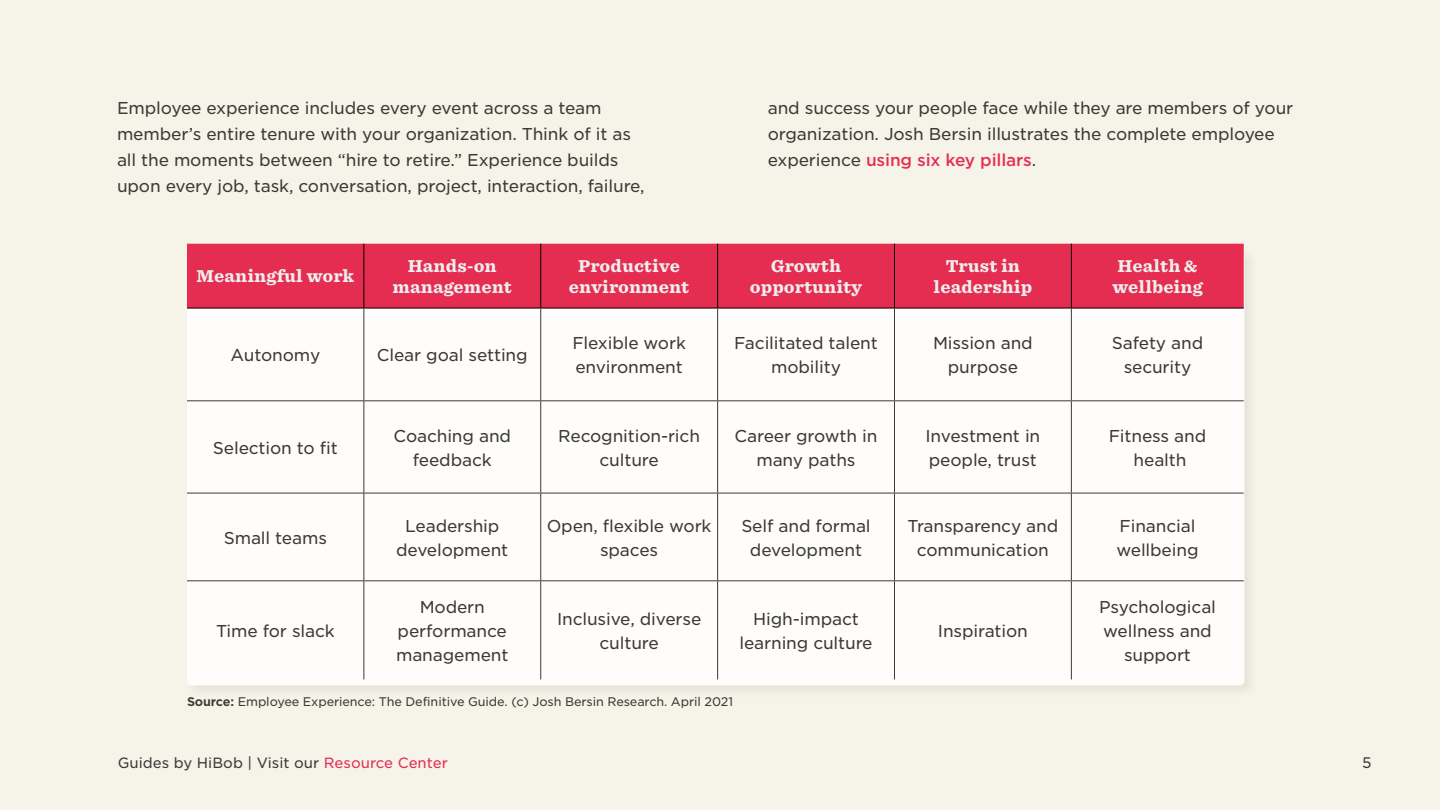
<style>
.page{position:relative;width:1440px;height:810px;background:#f6f3e8}
.page>*{position:absolute;margin:0;border:0;box-sizing:border-box;transform-origin:0 0}
.H3_Sub_title{font:16.5px/24px "Gotham S Sm";letter-spacing:-.01em;color:#3a3a37;text-align:center}
.Body_text{font:16.5px/26.2px "Gotham S Sm";letter-spacing:-.01em;color:#3a3a37}
.H3_Sub_title-2{font:900 16.5px/21px "Sentinel S Sm";color:#efeeed;text-align:center}
.t1{font:14.7px "Gotham S Sm";color:#3a3a37}
.t2{font:14.25px "Gotham S Sm";color:#3a3a37}
.Body_text-2{font:12px "Gotham S Sm";letter-spacing:-.01em;color:#3a3a37}
.s1{font-weight:500;color:#e52c51}
.s2{font-weight:700}
.s3{color:#e52c51}
</style>
<div class="page">
<div style="left:184px;top:247px;width:1074px;height:452px;background:#f1eee3"></div>
<div style="left:187px;top:250px;width:1057px;height:435px;background:#fffdfb;border-radius:4px"></div>
<div style="left:187px;top:244px;width:1057px;height:64px;background:#e52c51"></div>
<hr style="left:363px;top:244px;width:1px;height:64px;background:#000">
<hr style="left:540px;top:244px;width:1px;height:64px;background:#000">
<hr style="left:717px;top:244px;width:1px;height:64px;background:#000">
<hr style="left:894px;top:244px;width:1px;height:64px;background:#000">
<hr style="left:1071px;top:244px;width:1px;height:64px;background:#000">
<hr style="left:187px;top:308px;width:177px;height:1px;background:#000">
<hr style="left:364px;top:308px;width:177px;height:1px;background:#000">
<hr style="left:541px;top:308px;width:177px;height:1px;background:#000">
<hr style="left:718px;top:308px;width:176px;height:1px;background:#000">
<hr style="left:894px;top:308px;width:177px;height:1px;background:#000">
<hr style="left:1071px;top:308px;width:173px;height:1px;background:#000">
<hr style="left:363px;top:308px;width:1px;height:92px;background:#3a3a37">
<hr style="left:540px;top:308px;width:1px;height:92px;background:#3a3a37">
<hr style="left:717px;top:308px;width:1px;height:92px;background:#3a3a37">
<hr style="left:894px;top:308px;width:1px;height:92px;background:#3a3a37">
<hr style="left:1071px;top:308px;width:1px;height:92px;background:#3a3a37">
<hr style="left:187px;top:400px;width:177px;height:1px;background:#3a3a37">
<hr style="left:364px;top:400px;width:177px;height:1px;background:#3a3a37">
<hr style="left:363px;top:401px;width:1px;height:92px;background:#3a3a37">
<hr style="left:541px;top:400px;width:177px;height:1px;background:#3a3a37">
<hr style="left:540px;top:401px;width:1px;height:92px;background:#3a3a37">
<hr style="left:718px;top:400px;width:176px;height:1px;background:#3a3a37">
<hr style="left:717px;top:401px;width:1px;height:92px;background:#3a3a37">
<hr style="left:894px;top:400px;width:177px;height:1px;background:#3a3a37">
<hr style="left:894px;top:401px;width:1px;height:92px;background:#3a3a37">
<hr style="left:1071px;top:400px;width:173px;height:1px;background:#3a3a37">
<hr style="left:1071px;top:401px;width:1px;height:92px;background:#3a3a37">
<hr style="left:187px;top:493px;width:177px;height:1px;background:#3a3a37">
<hr style="left:364px;top:493px;width:177px;height:1px;background:#3a3a37">
<hr style="left:363px;top:493px;width:1px;height:87px;background:#3a3a37">
<hr style="left:541px;top:493px;width:177px;height:1px;background:#3a3a37">
<hr style="left:540px;top:493px;width:1px;height:87px;background:#3a3a37">
<hr style="left:718px;top:493px;width:176px;height:1px;background:#3a3a37">
<hr style="left:717px;top:493px;width:1px;height:87px;background:#3a3a37">
<hr style="left:894px;top:493px;width:177px;height:1px;background:#3a3a37">
<hr style="left:894px;top:493px;width:1px;height:87px;background:#3a3a37">
<hr style="left:1071px;top:493px;width:173px;height:1px;background:#3a3a37">
<hr style="left:1071px;top:493px;width:1px;height:87px;background:#3a3a37">
<hr style="left:187px;top:580px;width:177px;height:1px;background:#3a3a37">
<hr style="left:364px;top:580px;width:177px;height:1px;background:#3a3a37">
<hr style="left:363px;top:581px;width:1px;height:98px;background:#3a3a37">
<hr style="left:541px;top:580px;width:177px;height:1px;background:#3a3a37">
<hr style="left:540px;top:581px;width:1px;height:98px;background:#3a3a37">
<hr style="left:718px;top:580px;width:176px;height:1px;background:#3a3a37">
<hr style="left:717px;top:581px;width:1px;height:98px;background:#3a3a37">
<hr style="left:894px;top:580px;width:177px;height:1px;background:#3a3a37">
<hr style="left:894px;top:581px;width:1px;height:98px;background:#3a3a37">
<hr style="left:1071px;top:580px;width:173px;height:1px;background:#3a3a37">
<hr style="left:1071px;top:581px;width:1px;height:98px;background:#3a3a37">
<p class="Body_text" style="left:117px;top:94px;width:529px">Employee experience includes every event across a team member s’ entire tenure with your organization. Think of it as all the moments between “hire to retire.” Experience builds upon every job, task, conversation, project, interaction, failure,</p>
<p class="Body_text" style="left:768px;top:94px;width:527px">and success your people face while they are members of your organization. Josh Bersin illustrates the complete employee experience <span class="s1">using six key pillars</span>.</p>
<h3 class="H3_Sub_title-2" style="left:197px;top:266px;width:159px">Meaningful work</h3>
<h3 class="H3_Sub_title" style="left:231px;top:343px;width:91px">Autonomy</h3>
<h3 class="H3_Sub_title" style="left:213px;top:435px;width:126px">Selection to fit</h3>
<h3 class="H3_Sub_title" style="left:224px;top:525px;width:105px">Small teams</h3>
<h3 class="H3_Sub_title" style="left:216px;top:618px;width:120px">Time for slack</h3>
<h3 class="H3_Sub_title-2" style="left:408px;top:255px;width:91px">Hands-on</h3>
<h3 class="H3_Sub_title-2" style="left:393px;top:276px;width:121px">management</h3>
<h3 class="H3_Sub_title" style="left:377px;top:343px;width:152px">Clear goal setting</h3>
<h3 class="H3_Sub_title" style="left:393px;top:423px;width:119px">Coaching and</h3>
<h3 class="H3_Sub_title" style="left:413px;top:447px;width:80px">feedback</h3>
<h3 class="H3_Sub_title" style="left:405px;top:513px;width:96px">Leadership</h3>
<h3 class="H3_Sub_title" style="left:396px;top:537px;width:114px">development</h3>
<h3 class="H3_Sub_title" style="left:396px;top:594px;width:114px">Modern performance management</h3>
<h3 class="H3_Sub_title-2" style="left:569px;top:255px;width:122px">Productive environment</h3>
<h3 class="H3_Sub_title-2" style="left:750px;top:255px;width:114px">Growth opportunity</h3>
<h3 class="H3_Sub_title-2" style="left:934px;top:255px;width:100px">Trust in leadership</h3>
<h3 class="H3_Sub_title-2" style="left:1112px;top:255px;width:92px">Health &amp; wellbeing</h3>
<h3 class="H3_Sub_title" style="left:572px;top:331px;width:115px">Flexible work</h3>
<h3 class="H3_Sub_title" style="left:575px;top:355px;width:109px">environment</h3>
<h3 class="H3_Sub_title" style="left:734px;top:331px;width:145px">Facilitated talent mobility</h3>
<h3 class="H3_Sub_title" style="left:933px;top:331px;width:101px">Mission and purpose</h3>
<h3 class="H3_Sub_title" style="left:1112px;top:331px;width:93px">Safety and security</h3>
<h3 class="H3_Sub_title" style="left:558px;top:423px;width:143px">Recognition-rich culture</h3>
<h3 class="H3_Sub_title" style="left:735px;top:423px;width:144px">Career growth in many paths</h3>
<h3 class="H3_Sub_title" style="left:926px;top:423px;width:116px;text-align:left">Investment in people, trust</h3>
<h3 class="H3_Sub_title" style="left:1109px;top:423px;width:99px">Fitness and health</h3>
<h3 class="H3_Sub_title" style="left:547px;top:513px;width:166px">Open, flexible work spaces</h3>
<h3 class="H3_Sub_title" style="left:741px;top:513px;width:131px">Self and formal development</h3>
<h3 class="H3_Sub_title" style="left:908px;top:513px;width:152px">Transparency and communication</h3>
<h3 class="H3_Sub_title" style="left:1117px;top:513px;width:84px;text-align:left">Financial wellbeing</h3>
<h3 class="H3_Sub_title" style="left:557px;top:606px;width:146px">Inclusive, diverse culture</h3>
<h3 class="H3_Sub_title" style="left:753px;top:606px;width:107px">High-impact</h3>
<h3 class="H3_Sub_title" style="left:739px;top:630px;width:135px">learning culture</h3>
<h3 class="H3_Sub_title" style="left:938px;top:618px;width:91px">Inspiration</h3>
<h3 class="H3_Sub_title" style="left:1099px;top:594px;width:119px">Psychological wellness and support</h3>
<p class="Body_text-2" style="left:187px;top:693px;width:548px"><span class="s2">Source:</span> Employee Experience: The Definitive Guide (. c) Josh Bersin Research. April 2021</p>
<p class="t2" style="left:118px;top:753px;width:332px">Guides by HiBob | Visit our <span class="s3">Resource Center</span></p>
<p class="t1" style="left:1362px;top:753px;width:11px">5</p>
</div>
